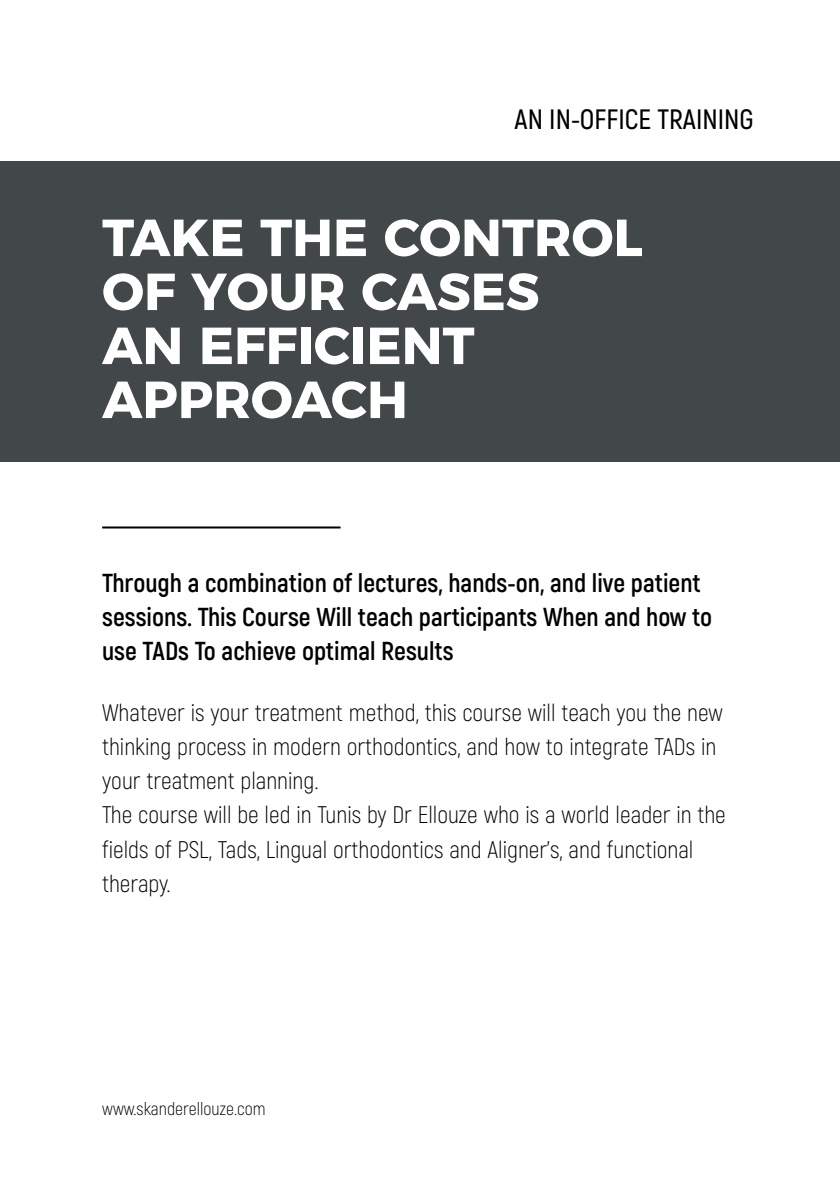
<style>
.page{position:relative;width:840px;height:1191px;background:#fff}
.page>*{position:absolute;margin:0;border:0;box-sizing:border-box;transform-origin:0 0}
.t1{font:700 52px/54px "Montserrat";color:#fff}
.t2{font:600 28px "Akrobat";color:#000}
.t3{font:700 26px/34px "Akrobat";color:#000}
.t4{font:300 24px/34px "Akrobat";color:#000}
.t5{font:300 18px "Akrobat";color:#000}
</style>
<div class="page">
<hr style="left:102px;top:526px;width:238px;height:2px;background:#000">
<div style="left:0;top:162px;width:839px;height:300px;background:#42474a"></div>
<p class="t2" style="left:514px;top:102px;width:240px">AN IN-OFFICE TRAINING</p>
<h1 class="t1" style="left:102px;top:206px;width:542px">TAKE THE CONTROL<br>OF YOUR CASES<br>AN EFFICIENT<br>APPROACH</h1>
<p class="t3" style="left:102px;top:566px;width:611px">Through a combination of lectures, hands-on, and live patient sessions. This Course Will teach participants When and how to use TADs To achieve optimal Results</p>
<p class="t4" style="left:102px;top:696px;width:625px">Whatever is your treatment method, this course will teach you the new thinking process in modern orthodontics, and how to integrate TADs in your treatment planning.<br>The course will be led in Tunis by Dr Ellouze who is a world leader in the fields of PSL, Tads, Lingual orthodontics and Aligner’s, and functional therapy.</p>
<p class="t5" style="left:102px;top:1098px;width:165px">www.skanderellouze.com</p>
</div>
